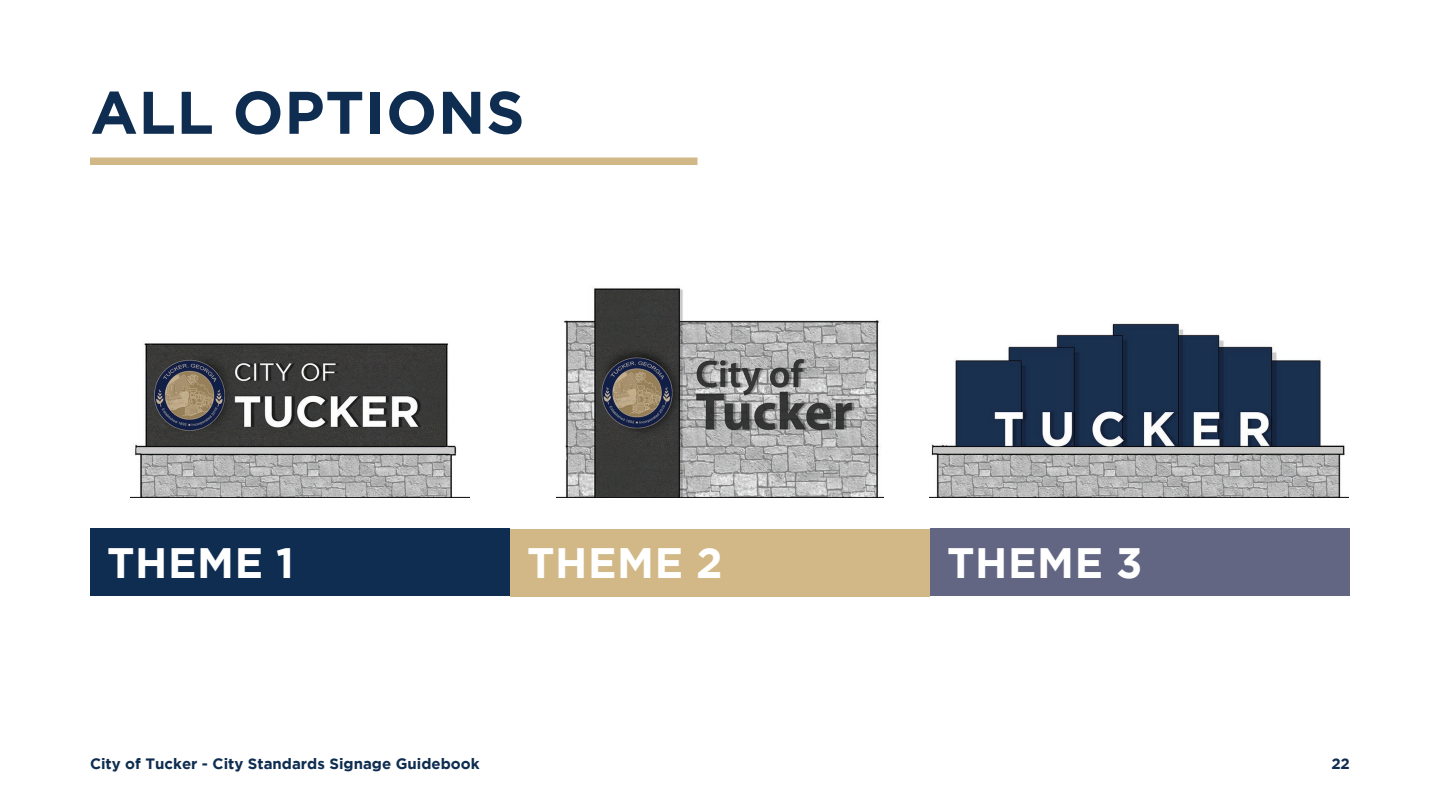
<style>
.page{position:relative;width:1440px;height:810px;background:#fff}
.page>*{position:absolute;margin:0;border:0;box-sizing:border-box;transform-origin:0 0}
.t1{font:700 60px "Gotham";letter-spacing:.015em;color:#0f2d50}
.t2{font:700 42.5px "Gotham";letter-spacing:.015em;color:#fff}
.t3{font:700 15px "Gotham";color:#0f2d50}
</style>
<div class="page">
<div style="left:90px;top:158px;width:608px;height:7px;background:#d2b886"></div>
<div style="left:90px;top:529px;width:420px;height:67px;background:#0f2d50"></div>
<div style="left:510px;top:529px;width:420px;height:67px;background:#d2b886"></div>
<div style="left:930px;top:529px;width:420px;height:67px;background:#626682"></div>
<img style="left:131px;top:343px;width:338px;height:154px">
<img style="left:929px;top:323px;width:419px;height:174px">
<img style="left:557px;top:288px;width:326px;height:209px">
<h1 class="t1" style="left:90px;top:78px;width:436px">ALL OPTIONS</h1>
<h2 class="t2" style="left:107px;top:539px;width:188px">THEME 1</h2>
<h2 class="t2" style="left:527px;top:539px;width:197px">THEME 2</h2>
<h2 class="t2" style="left:947px;top:539px;width:197px">THEME 3</h2>
<p class="t3" style="left:90px;top:755px;width:391px">City of Tucker - City Standards Signage Guidebook</p>
<p class="t3" style="left:1331px;top:755px;width:20px">22</p>
</div>
